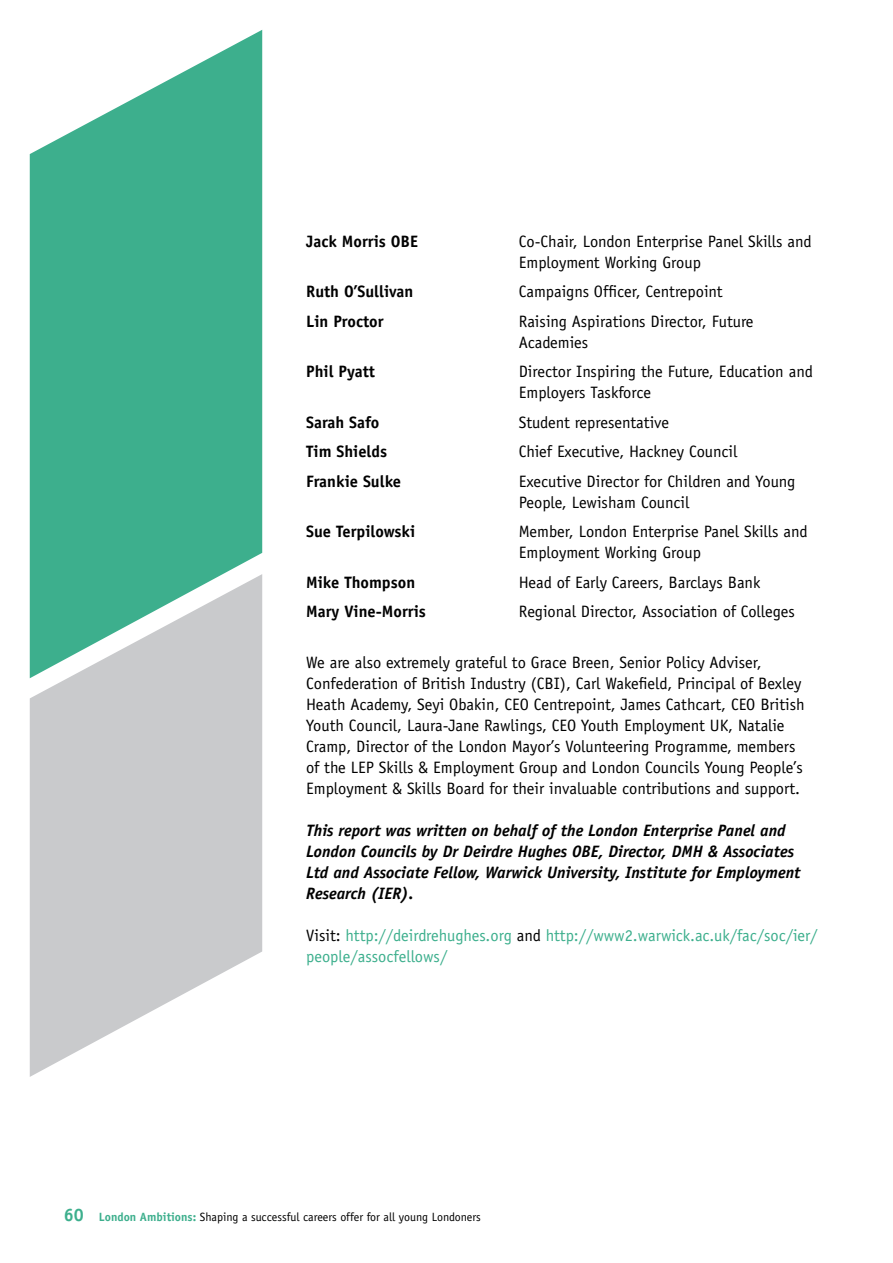
<style>
.page{position:relative;width:893px;height:1263px;background:#fff}
.page>*{position:absolute;margin:0;border:0;box-sizing:border-box;transform-origin:0 0}
.t1{font:16.5px/21px "Officina Sans";color:#000}
.t2{font:italic 700 16.5px/21px "Officina Sans";color:#000}
.t3{font:700 16.5px "Officina Sans";color:#000}
.t4{font:16.5px/21px "Officina Sans";color:#3daf8d}
.t5{font:12px "Officina Sans";color:#000}
.s1{color:#000}
.s2{font-weight:700;font-size:18px;color:#3daf8d}
.s3{font-weight:700;color:#3daf8d}
</style>
<div class="page">
<svg style="left:30px;top:678px;width:232px;height:399px;fill:#c9cacc"></svg>
<svg style="left:30px;top:30px;width:232px;height:648px;fill:#3daf8d"></svg>
<p class="t3" style="left:306px;top:231px;width:113px">Jack Morris OBE</p>
<p class="t1" style="left:519px;top:231px;width:294px">Co-Chair, London Enterprise Panel Skills and<br>Employment Working Group</p>
<p class="t3" style="left:306px;top:281px;width:109px">Ruth O’Sullivan</p>
<p class="t1" style="left:519px;top:281px;width:205px">Campaigns Officer, Centrepoint</p>
<p class="t3" style="left:306px;top:311px;width:79px">Lin Proctor</p>
<p class="t1" style="left:519px;top:311px;width:236px">Raising Aspirations Director, Future<br>Academies</p>
<p class="t3" style="left:306px;top:361px;width:70px">Phil Pyatt</p>
<p class="t1" style="left:519px;top:361px;width:296px">Director Inspiring the Future, Education and<br>Employers Taskforce</p>
<p class="t3" style="left:306px;top:412px;width:75px">Sarah Safo</p>
<p class="t1" style="left:519px;top:412px;width:152px">Student representative</p>
<p class="t3" style="left:306px;top:441px;width:82px">Tim Shields</p>
<p class="t1" style="left:519px;top:441px;width:220px">Chief Executive, Hackney Council</p>
<p class="t3" style="left:306px;top:471px;width:97px">Frankie Sulke</p>
<p class="t1" style="left:519px;top:471px;width:278px">Executive Director for Children and Young<br>People, Lewisham Council</p>
<p class="t3" style="left:306px;top:521px;width:111px">Sue Terpilowski</p>
<p class="t1" style="left:519px;top:521px;width:290px">Member, London Enterprise Panel Skills and<br>Employment Working Group</p>
<p class="t3" style="left:306px;top:572px;width:111px">Mike Thompson</p>
<p class="t1" style="left:519px;top:572px;width:243px">Head of Early Careers, Barclays Bank</p>
<p class="t3" style="left:306px;top:601px;width:121px">Mary Vine-Morris</p>
<p class="t1" style="left:519px;top:601px;width:278px">Regional Director, Association of Colleges</p>
<p class="t1" style="left:306px;top:652px;width:500px">We are also extremely grateful to Grace Breen, Senior Policy Adviser, Confederation of British Industry (CBI), Carl Wakefield, Principal of Bexley Heath Academy, Seyi Obakin, CEO Centrepoint, James Cathcart, CEO British Youth Council, Laura-Jane Rawlings, CEO Youth Employment UK, Natalie Cramp, Director of the London Mayor’s Volunteering Programme, members of the LEP Skills &amp; Employment Group and London Councils Young People’s Employment &amp; Skills Board for their invaluable contributions and support.</p>
<p class="t2" style="left:306px;top:820px;width:496px">This report was written on behalf of the London Enterprise Panel and London Councils by Dr Deirdre Hughes OBE, Director, DMH &amp; Associates Ltd and Associate Fellow, Warwick University, Institute for Employment Research (IER).</p>
<p class="t4" style="left:306px;top:925px;width:513px"><span class="s1">Visit:</span> http://deirdrehughes.org <span class="s1">and</span> http://www2.warwick.ac.uk/fac/soc/ier/ people/assocfellows/</p>
<p class="t5" style="left:64px;top:1209px;width:419px"><span class="s2">60</span> <span class="s3">London Ambitions:</span> Shaping a successful careers offer for all young Londoners</p>
</div>
